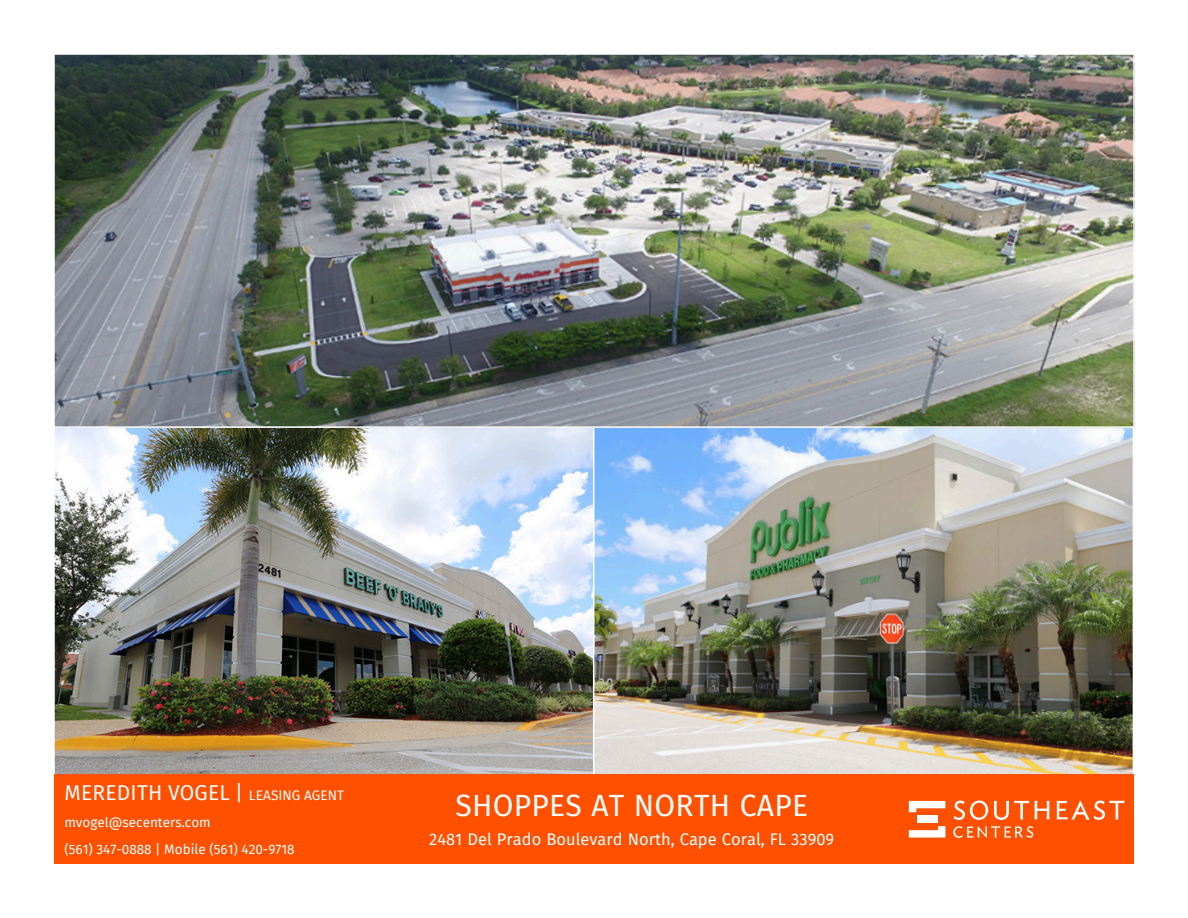
<style>
.page{position:relative;width:1188px;height:918px;background:#fff}
.page>*{position:absolute;margin:0;border:0;box-sizing:border-box;transform-origin:0 0}
.t1{font:30px "Fira Sans";letter-spacing:.01em;color:#fff}
.t2{font:21px "Fira Sans";letter-spacing:.01em;color:#fff}
.t3{font:16.5px "Fira Sans";color:#fff}
.t4{font:13.5px/27px "Fira Sans";color:#fff}
.s1{font-size:13.5px}
</style>
<div class="page">
<img style="left:56px;top:56px;width:1076px;height:718px">
<div style="left:53px;top:53px;width:1082px;height:375px;border:2px solid #fff"></div>
<div style="left:54px;top:774px;width:1080px;height:90px;background:#ff5000"></div>
<svg style="left:954px;top:801px;width:34px;height:19px"></svg>
<svg style="left:994px;top:801px;width:55px;height:19px"></svg>
<svg style="left:1057px;top:801px;width:68px;height:19px"></svg>
<svg style="left:953px;top:826px;width:80px;height:12px"></svg>
<svg style="left:909px;top:826px;width:36px;height:12px"></svg>
<svg style="left:909px;top:801px;width:36px;height:11px"></svg>
<div style="left:917px;top:816px;width:20px;height:7px;background:#fff"></div>
<h2 class="t2" style="left:65px;top:780px;width:281px">MEREDITH VOGEL | <span class="s1">LEASING AGENT</span></h2>
<p class="t4" style="left:64px;top:809px;width:232px">mvogel@secenters.com<br>(561) 347-0888 | Mobile (561) 420-9718</p>
<h1 class="t1" style="left:455px;top:788px;width:354px">SHOPPES AT NORTH CAPE</h1>
<p class="t3" style="left:429px;top:829px;width:406px">2481 Del Prado Boulevard North, Cape Coral, FL 33909</p>
</div>
